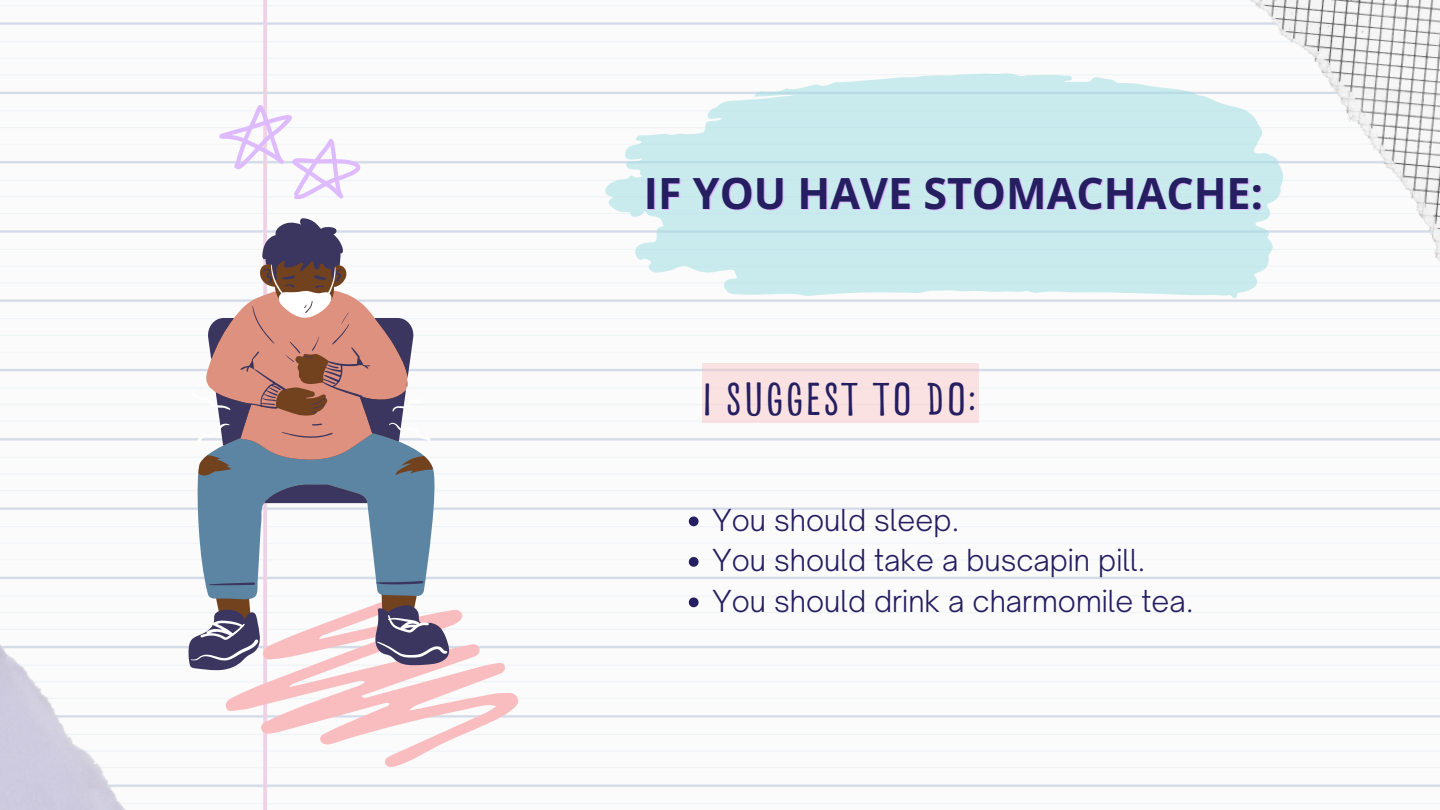
<style>
.page{position:relative;width:1440px;height:810px;background:#fff}
.page>*{position:absolute;margin:0;border:0;box-sizing:border-box;transform-origin:0 0}
.t1{font:49px "Nefelibata Pen Sans";color:#251e60}
.t2{font:700 43px "Open Sans";color:#251e60}
.t3{font:300 29px "Open Sauce One";color:#251e60}
</style>
<div class="page">
<img style="left:1131px;top:0;width:309px;height:325px">
<img style="left:0;top:469px;width:167px;height:341px">
<svg style="left:226px;top:599px;width:293px;height:168px"></svg>
<svg style="left:216px;top:102px;width:148px;height:101px"></svg>
<svg style="left:596px;top:37px;width:700px;height:326px;fill:#caebed"></svg>
<svg style="left:188px;top:218px;width:261px;height:453px"></svg>
<svg style="left:191px;top:264px;width:257px;height:397px"></svg>
<div style="left:702px;top:363px;width:276px;height:59px;background:#fae1e2"></div>
<svg style="left:689px;top:517px;width:10px;height:9px"></svg>
<svg style="left:689px;top:557px;width:10px;height:10px"></svg>
<svg style="left:689px;top:598px;width:10px;height:9px"></svg>
<p class="t2" style="left:644px;top:163px;width:621px">IF YOU HAVE STOMACHACHE:</p>
<p class="t1" style="left:702px;top:363px;width:277px">I SUGGEST TO DO:</p>
<p class="t3" style="left:713px;top:502px;width:248px">You should sleep.</p>
<p class="t3" style="left:713px;top:542px;width:435px">You should take a buscapin pill.</p>
<p class="t3" style="left:713px;top:583px;width:483px">You should drink a charmomile tea.</p>
</div>
